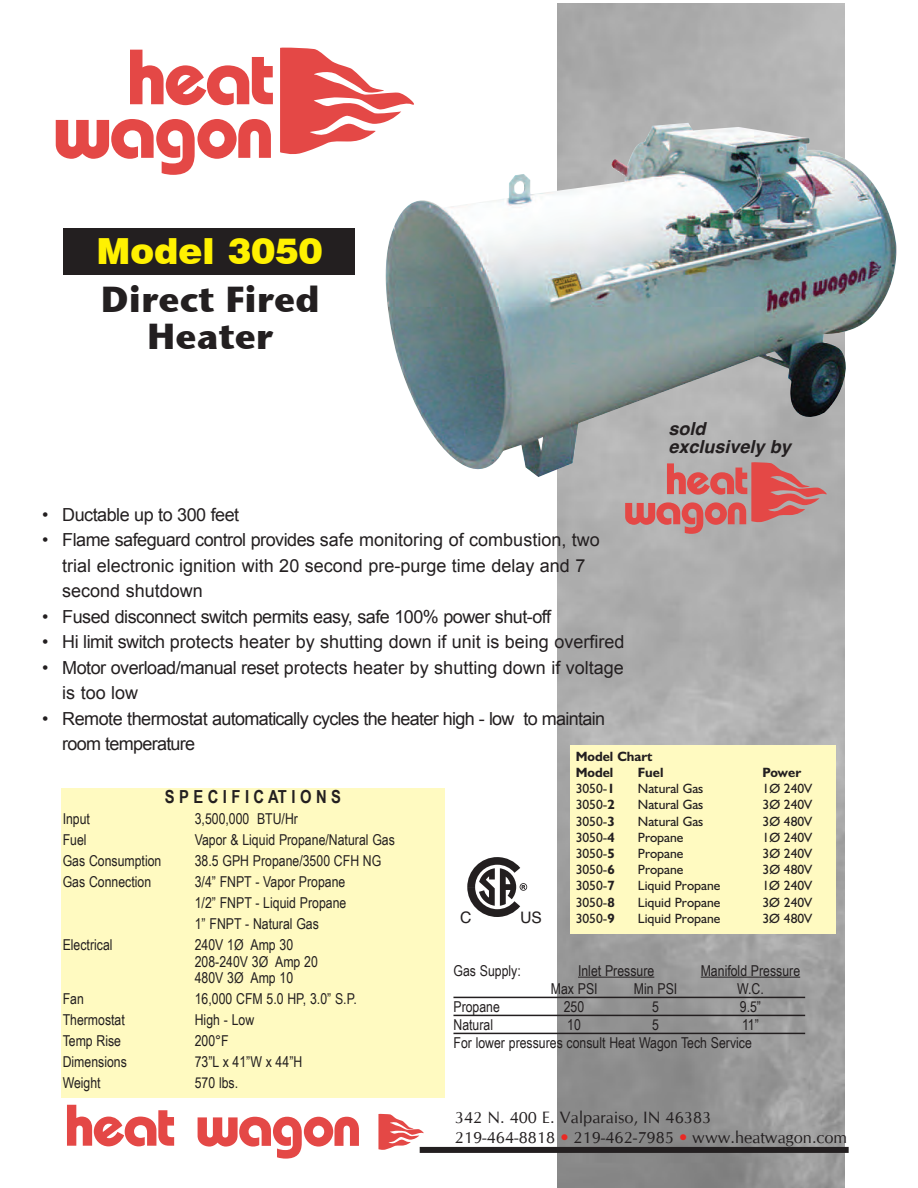
<style>
.page{position:relative;width:918px;height:1188px;background:#fff}
.page>*{position:absolute;margin:0;border:0;box-sizing:border-box;transform-origin:0 0}
.t1{font:36px/37.5px "Stone Sans ITCTT Bold";color:#231f20;text-align:center}
.t2{font:900 36px "Swiss 721 BT";color:#fff101}
.t3{font:18px/25.5px "Arial";color:#231f20}
.t4{font:18px/25.5px "Arial";letter-spacing:-.03em;color:#231f20}
.t5{font:italic 700 18px/18px "Helvetica";color:#231f20}
.t6{font:700 18px "Arial Narrow";color:#231f20}
.t7{font:16.5px/19.8px "CG Omega";color:#231f20}
.t8{font:15.9px "Helvetica";color:#231f20}
.t9{font:15px/21px "Arial Narrow";color:#231f20}
.t10{font:13.5px "Humanist 521 BT";color:#231f20}
.t11{font:700 13.5px/16.2px "Humanist 521 BT";color:#231f20}
.s1{font-weight:700}
.s2{color:#ea2924}
</style>
<div class="page">
<img style="left:558px;top:3px;width:286px;height:1185px">
<svg style="left:625px;top:477px;width:204px;height:57px;background:#c68483"></svg>
<svg style="left:130px;top:50px;width:143px;height:55px"></svg>
<svg style="left:56px;top:119px;width:215px;height:56px"></svg>
<svg style="left:280px;top:48px;width:134px;height:107px"></svg>
<svg style="left:67px;top:1105px;width:107px;height:41px"></svg>
<svg style="left:198px;top:1117px;width:161px;height:42px"></svg>
<svg style="left:378px;top:1114px;width:48px;height:36px"></svg>
<div style="left:420px;top:1147px;width:429px;height:6px;background:#231f20"></div>
<img style="left:385px;top:123px;width:512px;height:354px">
<div style="left:61px;top:789px;width:384px;height:309px;background:#fffac1"></div>
<div style="left:64px;top:228px;width:291px;height:47px;background:#231f20"></div>
<svg style="left:467px;top:857px;width:59px;height:60px"></svg>
<hr style="left:578px;top:977px;width:76px;height:1px;background:#231f20">
<hr style="left:701px;top:977px;width:99px;height:1px;background:#231f20">
<hr style="left:453px;top:997px;width:352px;height:1px;background:#231f20">
<hr style="left:453px;top:1015px;width:352px;height:1px;background:#231f20">
<hr style="left:453px;top:1033px;width:352px;height:1px;background:#231f20">
<div style="left:570px;top:746px;width:265px;height:188px;background:#fffac1"></div>
<h1 class="t2" style="left:96px;top:230px;width:227px">Model 3050</h1>
<h1 class="t1" style="left:101px;top:280px;width:221px">Direct Fired<br>Heater</h1>
<p class="t5" style="left:668px;top:421px;width:124px">sold exclusively by</p>
<p class="t4" style="left:42px;top:502px;width:199px">• Ductable up to 300 feet</p>
<p class="t3" style="left:62px;top:527px;width:539px;text-indent:-20px">• Flame safeguard control provides safe monitoring of combustion, two trial electronic ignition with 20 second pre-purge time delay and 7 second shutdown</p>
<p class="t4" style="left:42px;top:604px;width:511px">• Fused disconnect switch permits easy, safe 100% power shut-off</p>
<p class="t3" style="left:42px;top:629px;width:584px">• Hi limit switch protects heater by shutting down if unit is being overfired</p>
<p class="t3" style="left:62px;top:655px;width:563px;text-indent:-20px">• Motor overload/manual reset protects heater by shutting down if voltage is too low</p>
<p class="t4" style="left:62px;top:706px;width:544px;text-indent:-20px">• Remote thermostat automatically cycles the heater high - low to maintain room temperature</p>
<p class="t11" style="left:576px;top:750px;width:78px">Model Chart<br>Model</p>
<p class="t11" style="left:638px;top:766px;width:27px">Fuel</p>
<p class="t11" style="left:763px;top:766px;width:40px">Power</p>
<p class="t6" style="left:165px;top:787px;width:178px">S P E C I F I C AT I O N S</p>
<p class="t9" style="left:63px;top:808px;width:29px">Input</p>
<p class="t9" style="left:195px;top:808px;width:105px">3,500,000 BTU/Hr</p>
<p class="t9" style="left:63px;top:829px;width:25px">Fuel</p>
<p class="t9" style="left:195px;top:829px;width:202px">Vapor &amp; Liquid Propane/Natural Gas</p>
<p class="t9" style="left:63px;top:850px;width:100px">Gas Consumption</p>
<p class="t9" style="left:195px;top:850px;width:188px">38.5 GPH Propane/3500 CFH NG</p>
<p class="t9" style="left:63px;top:871px;width:90px">Gas Connection</p>
<p class="t9" style="left:195px;top:871px;width:153px;text-align:justify">3/4” FNPT - Vapor Propane 1/2” FNPT - Liquid Propane 1” FNPT - Natural Gas</p>
<p class="t9" style="left:63px;top:934px;width:51px">Electrical</p>
<p class="t9" style="left:195px;top:937px;width:125px;line-height:16.5px">240V 1Ø Amp 30<br>208-240V 3Ø Amp 20<br>480V 3Ø Amp 10</p>
<p class="t9" style="left:63px;top:988px;width:23px">Fan</p>
<p class="t9" style="left:195px;top:988px;width:163px">16,000 CFM 5.0 HP, 3.0” S.P.</p>
<p class="t9" style="left:63px;top:1009px;width:64px">Thermostat</p>
<p class="t9" style="left:195px;top:1009px;width:61px">High - Low</p>
<p class="t9" style="left:63px;top:1030px;width:60px">Temp Rise</p>
<p class="t9" style="left:195px;top:1030px;width:36px">200°F</p>
<p class="t9" style="left:63px;top:1051px;width:66px">Dimensions</p>
<p class="t9" style="left:195px;top:1051px;width:109px">73”L x 41”W x 44”H</p>
<p class="t9" style="left:63px;top:1072px;width:40px">Weight</p>
<p class="t9" style="left:195px;top:1072px;width:45px">570 lbs.</p>
<p class="t8" style="left:460px;top:908px;width:13px">C</p>
<p class="t8" style="left:520px;top:908px;width:24px">US</p>
<p class="t10" style="left:576px;top:784px;width:41px">3050-<span class="s1">1</span></p>
<p class="t10" style="left:638px;top:784px;width:67px">Natural Gas</p>
<p class="t10" style="left:763px;top:784px;width:51px">1Ø 240V</p>
<p class="t10" style="left:576px;top:800px;width:41px">3050-<span class="s1">2</span></p>
<p class="t10" style="left:638px;top:800px;width:67px">Natural Gas</p>
<p class="t10" style="left:763px;top:800px;width:51px">3Ø 240V</p>
<p class="t10" style="left:576px;top:816px;width:41px">3050-<span class="s1">3</span></p>
<p class="t10" style="left:638px;top:816px;width:67px">Natural Gas</p>
<p class="t10" style="left:763px;top:816px;width:51px">3Ø 480V</p>
<p class="t10" style="left:576px;top:833px;width:41px">3050-<span class="s1">4</span></p>
<p class="t10" style="left:638px;top:833px;width:47px">Propane</p>
<p class="t10" style="left:763px;top:833px;width:51px">1Ø 240V</p>
<p class="t10" style="left:576px;top:849px;width:41px">3050-<span class="s1">5</span></p>
<p class="t10" style="left:638px;top:849px;width:47px">Propane</p>
<p class="t10" style="left:763px;top:849px;width:51px">3Ø 240V</p>
<p class="t10" style="left:576px;top:865px;width:41px">3050-<span class="s1">6</span></p>
<p class="t10" style="left:638px;top:865px;width:47px">Propane</p>
<p class="t10" style="left:763px;top:865px;width:51px">3Ø 480V</p>
<p class="t10" style="left:576px;top:881px;width:41px">3050-<span class="s1">7</span></p>
<p class="t10" style="left:638px;top:881px;width:84px">Liquid Propane</p>
<p class="t10" style="left:763px;top:881px;width:51px">1Ø 240V</p>
<p class="t10" style="left:576px;top:897px;width:41px">3050-<span class="s1">8</span></p>
<p class="t10" style="left:638px;top:897px;width:84px">Liquid Propane</p>
<p class="t10" style="left:763px;top:897px;width:51px">3Ø 240V</p>
<p class="t10" style="left:576px;top:914px;width:41px">3050-<span class="s1">9</span></p>
<p class="t10" style="left:638px;top:914px;width:84px">Liquid Propane</p>
<p class="t10" style="left:763px;top:914px;width:51px">3Ø 480V</p>
<p class="t9" style="left:453px;top:960px;width:69px">Gas Supply:</p>
<p class="t9" style="left:578px;top:960px;width:78px">Inlet Pressure</p>
<p class="t9" style="left:701px;top:960px;width:101px">Manifold Pressure</p>
<p class="t9" style="left:551px;top:978px;width:48px">Max PSI</p>
<p class="t9" style="left:634px;top:978px;width:45px">Min PSI</p>
<p class="t9" style="left:737px;top:978px;width:28px">W.C.</p>
<p class="t9" style="left:453px;top:996px;width:48px">Propane</p>
<p class="t9" style="left:564px;top:996px;width:22px">250</p>
<p class="t9" style="left:652px;top:996px;width:8px">5</p>
<p class="t9" style="left:740px;top:996px;width:23px">9.5”</p>
<p class="t9" style="left:453px;top:1014px;width:41px">Natural</p>
<p class="t9" style="left:567px;top:1014px;width:15px">10</p>
<p class="t9" style="left:652px;top:1014px;width:8px">5</p>
<p class="t9" style="left:453px;top:1015px;width:307px;line-height:18px;text-indent:289px">11”<br>For lower pressures consult Heat Wagon Tech Service</p>
<p class="t7" style="left:455px;top:1107px;width:394px">342 N. 400 E. Valparaiso, IN 46383<br>219-464-8818 <span class="s2">•</span> 219-462-7985 <span class="s2">•</span> www.heatwagon.com</p>
</div>
